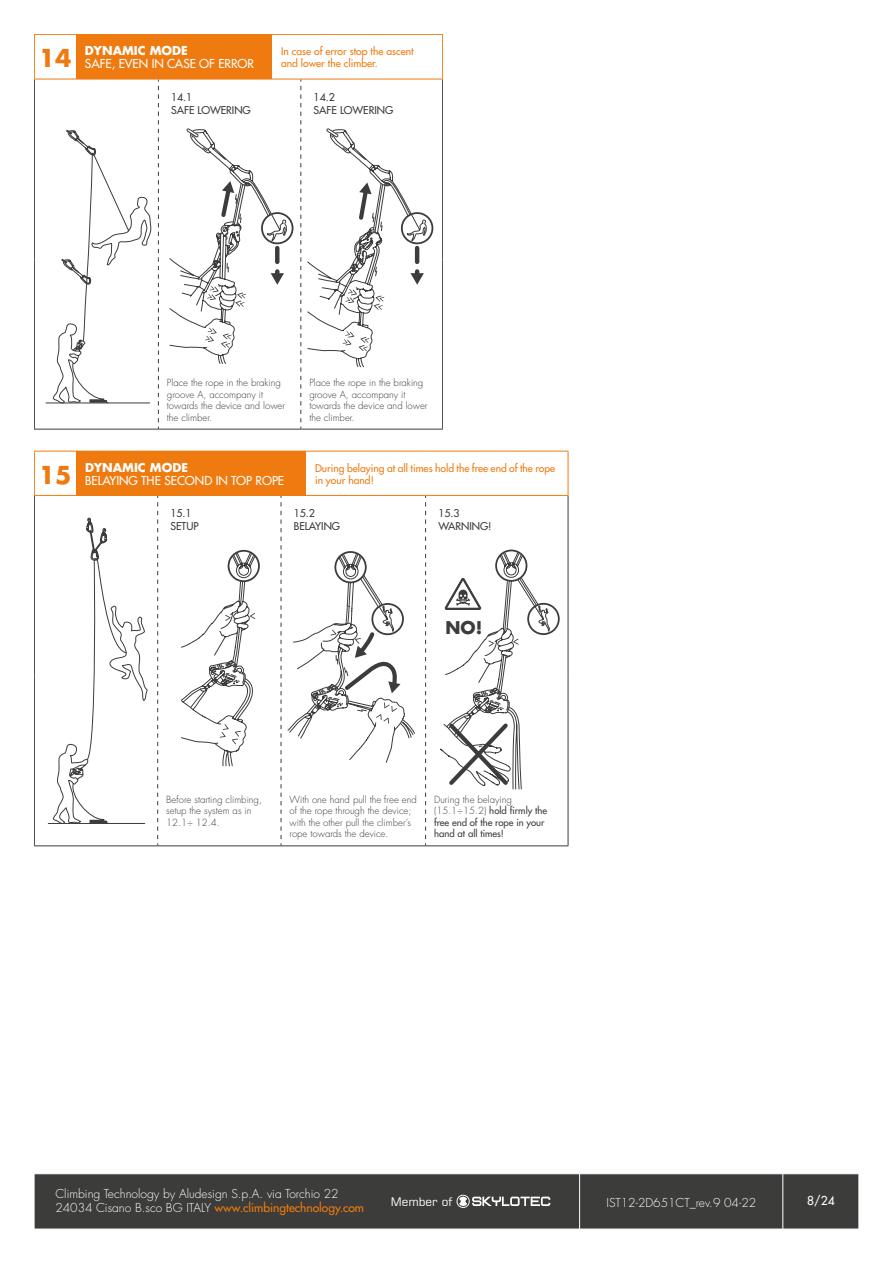
<style>
.page{position:relative;width:893px;height:1263px;background:#fff}
.page>*{position:absolute;margin:0;border:0;box-sizing:border-box;transform-origin:0 0}
.t1{font:700 24px "Futura LTW1 G";color:#ef7b10}
.t2{font:700 17.1px "Futura LTW1 G";color:#3c3c3b}
.t3{font:300 12px/14.4px "Futura LTW1 G";color:#fff}
.t4{font:500 12px "Futura LTW1 G";color:#fff}
.t5{font:700 12px "Futura LTW1 G";color:#fff}
.t6{font:11.7px "Square 721 BT";color:#fff}
.t7{font:500 10.5px/12.6px "Futura LTW1 G";color:#3c3c3b}
.t8{font:500 10.35px/12px "Futura LTW1 G";color:#ef7b10}
.t9{font:300 9.6px/11.6px "Futura LTW1 G";color:#3c3c3b}
.t10{font:500 9.6px/11.6px "Futura LTW1 G";color:#3c3c3b}
.s1{font-weight:300}
.s2{font-weight:500;color:#ef7b10}
</style>
<div class="page">
<div style="left:35px;top:1174px;width:824px;height:55px;background:#3c3c3b"></div>
<hr style="left:579px;top:1174px;width:1px;height:55px;background:#fff">
<hr style="left:782px;top:1174px;width:1px;height:55px;background:#fff">
<svg style="left:456px;top:1194px;width:94px;height:15px"></svg>
<hr style="left:46px;top:403px;width:104px;height:1px;background:#3c3c3b">
<svg style="left:53px;top:130px;width:98px;height:274px"></svg>
<hr style="left:442px;top:35px;width:1px;height:44px;background:#ef7b10">
<hr style="left:34px;top:79px;width:1px;height:181px;background:#3c3c3b">
<hr style="left:442px;top:79px;width:1px;height:181px;background:#3c3c3b">
<hr style="left:34px;top:260px;width:1px;height:169px;background:#3c3c3b">
<hr style="left:34px;top:429px;width:124px;height:1px;background:#3c3c3b">
<svg style="left:158px;top:80px;width:1px;height:349px"></svg>
<hr style="left:158px;top:429px;width:143px;height:1px;background:#3c3c3b">
<svg style="left:169px;top:80px;width:264px;height:349px"></svg>
<hr style="left:442px;top:260px;width:1px;height:169px;background:#3c3c3b">
<hr style="left:301px;top:429px;width:142px;height:1px;background:#3c3c3b">
<hr style="left:34px;top:34px;width:124px;height:1px;background:#ef7b10">
<hr style="left:34px;top:35px;width:1px;height:44px;background:#ef7b10">
<hr style="left:158px;top:34px;width:143px;height:1px;background:#ef7b10">
<hr style="left:301px;top:34px;width:142px;height:1px;background:#ef7b10">
<hr style="left:34px;top:79px;width:124px;height:1px;background:#ef7b10">
<hr style="left:158px;top:79px;width:143px;height:1px;background:#ef7b10">
<hr style="left:301px;top:79px;width:142px;height:1px;background:#ef7b10">
<div style="left:76px;top:34px;width:196px;height:45px;background:#ef7b10"></div>
<hr style="left:48px;top:823px;width:97px;height:1px;background:#3c3c3b">
<svg style="left:440px;top:549px;width:120px;height:241px"></svg>
<hr style="left:568px;top:451px;width:1px;height:44px;background:#ef7b10">
<hr style="left:34px;top:496px;width:1px;height:180px;background:#3c3c3b">
<hr style="left:568px;top:496px;width:1px;height:180px;background:#3c3c3b">
<hr style="left:34px;top:676px;width:1px;height:169px;background:#3c3c3b">
<hr style="left:34px;top:845px;width:124px;height:1px;background:#3c3c3b">
<svg style="left:53px;top:496px;width:207px;height:349px"></svg>
<svg style="left:281px;top:496px;width:134px;height:349px"></svg>
<hr style="left:158px;top:845px;width:123px;height:1px;background:#3c3c3b">
<hr style="left:281px;top:845px;width:145px;height:1px;background:#3c3c3b">
<svg style="left:425px;top:496px;width:1px;height:349px"></svg>
<hr style="left:568px;top:676px;width:1px;height:169px;background:#3c3c3b">
<hr style="left:426px;top:845px;width:142px;height:1px;background:#3c3c3b">
<hr style="left:34px;top:451px;width:124px;height:1px;background:#ef7b10">
<hr style="left:34px;top:451px;width:1px;height:44px;background:#ef7b10">
<hr style="left:281px;top:451px;width:145px;height:1px;background:#ef7b10">
<hr style="left:426px;top:451px;width:142px;height:1px;background:#ef7b10">
<hr style="left:34px;top:495px;width:124px;height:1px;background:#ef7b10">
<hr style="left:158px;top:495px;width:123px;height:1px;background:#ef7b10">
<hr style="left:281px;top:495px;width:145px;height:1px;background:#ef7b10">
<hr style="left:426px;top:495px;width:142px;height:1px;background:#ef7b10">
<div style="left:77px;top:451px;width:229px;height:44px;background:#ef7b10"></div>
<h1 class="t1" style="left:39px;top:37px;width:34px">14</h1>
<p class="t5" style="left:85px;top:40px;width:104px">DYNAMIC MODE</p>
<p class="t4" style="left:85px;top:54px;width:171px">SAFE, EVEN IN CASE OF ERROR</p>
<p class="t8" style="left:281px;top:44px;width:134px">In case of error stop the ascent and lower the climber.</p>
<p class="t7" style="left:171px;top:90px;width:81px">14.1<br>SAFE LOWERING</p>
<p class="t7" style="left:314px;top:90px;width:81px">14.2<br>SAFE LOWERING</p>
<p class="t9" style="left:167px;top:376px;width:120px">Place the rope in the braking groove A, accompany it towards the device and lower the climber.</p>
<p class="t9" style="left:309px;top:376px;width:120px">Place the rope in the braking groove A, accompany it towards the device and lower the climber.</p>
<h1 class="t1" style="left:39px;top:453px;width:34px">15</h1>
<p class="t5" style="left:85px;top:457px;width:104px">DYNAMIC MODE</p>
<p class="t4" style="left:85px;top:471px;width:201px">BELAYING THE SECOND IN TOP ROPE</p>
<p class="t8" style="left:315px;top:461px;width:242px">During belaying at all times hold the free end of the rope in your hand!</p>
<p class="t7" style="left:170px;top:506px;width:30px">15.1<br>SETUP</p>
<p class="t7" style="left:294px;top:506px;width:48px">15.2<br>BELAYING</p>
<p class="t7" style="left:438px;top:506px;width:55px">15.3<br>WARNING!</p>
<h2 class="t2" style="left:446px;top:613px;width:38px">NO!</h2>
<p class="t9" style="left:166px;top:793px;width:97px">Before starting climbing, setup the system as in<br>12.1÷ 12.4.</p>
<p class="t9" style="left:290px;top:793px;width:129px">With one hand pull the free end of the rope through the device; with the other pull the climber’s rope towards the device.</p>
<p class="t10" style="left:434px;top:792px;width:115px"><span class="s1">During the belaying (15.1÷15.2)</span> hold firmly the free end of the rope in your hand at all times!</p>
<p class="t3" style="left:55px;top:1185px;width:310px">Climbing Technology by Aludesign S.p.A. via Torchio 22<br>24034 Cisano B.sco BG ITALY <span class="s2">www.climbingtechnology.com</span></p>
<p class="t6" style="left:391px;top:1194px;width:63px">Member of</p>
<p class="t3" style="left:607px;top:1194px;width:151px">IST12-2D651CT_rev.9 04-22</p>
<p class="t4" style="left:807px;top:1191px;width:29px">8/24</p>
</div>
